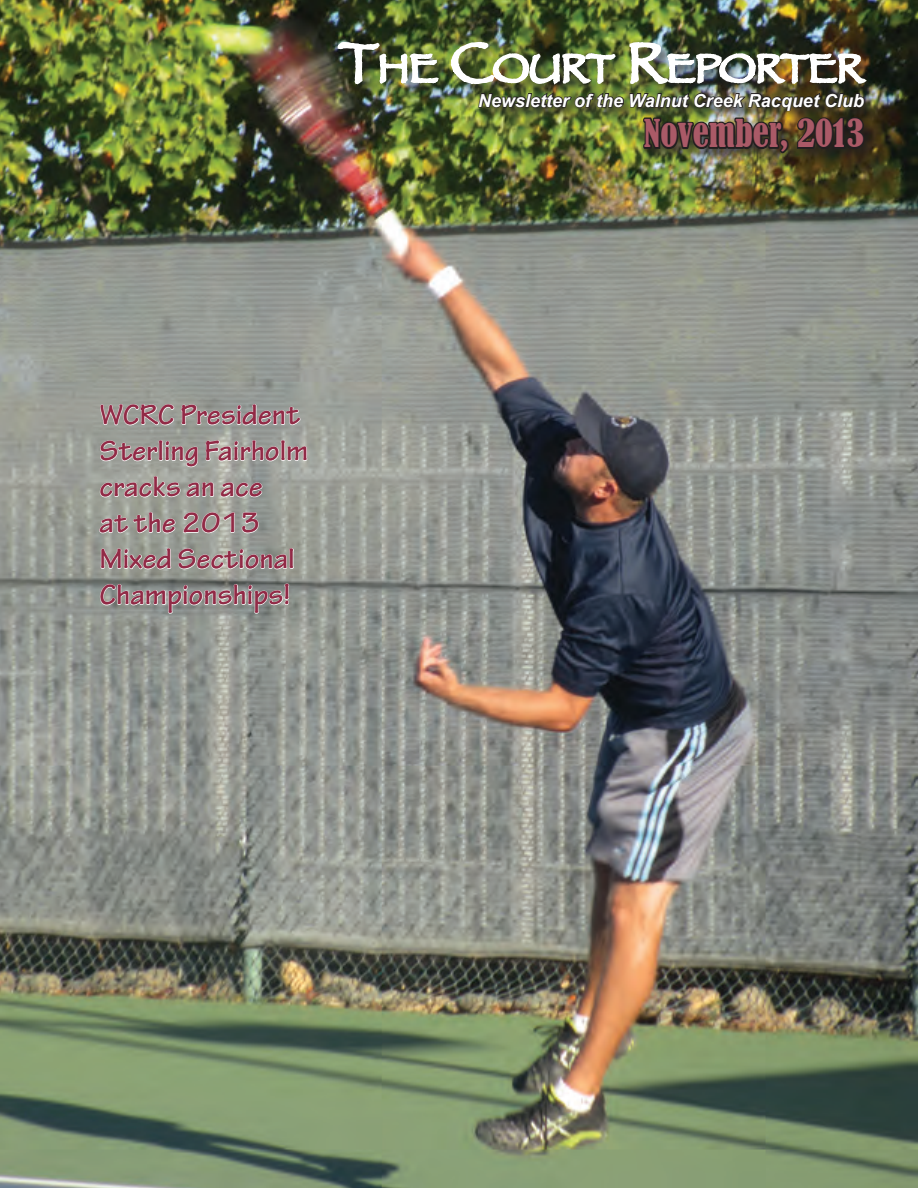
<style>
.page{position:relative;width:918px;height:1188px;background:#fff}
.page>*{position:absolute;margin:0;border:0;box-sizing:border-box;transform-origin:0 0}
.t1{font:condensed 36px "Bernard";color:#aa5a67}
.t2{font:700 30px/36px "Tekton Pro";color:#922a46}
.t3{font:italic 700 18px "Arial";color:#fff}
</style>
<div class="page">
<img style="left:0;top:0;width:918px;height:1188px">
<div style="left:641px;top:115px;width:237px;height:51px;background:#231f20;opacity:.75"></div>
<div style="left:336px;top:39px;width:544px;height:58px;background:#231f20;opacity:.75"></div>
<img style="left:335px;top:0;width:106px;height:115px">
<img style="left:449px;top:0;width:420px;height:264px">
<svg style="left:100px;top:404px;width:75px;height:22px;background:#b3b6b1"></svg>
<svg style="left:181px;top:404px;width:120px;height:22px;background:#afb2af"></svg>
<svg style="left:100px;top:440px;width:98px;height:27px;background:#b1b3ad"></svg>
<svg style="left:205px;top:440px;width:103px;height:22px;background:#babcb7"></svg>
<svg style="left:100px;top:476px;width:114px;height:22px;background:#b5b7b1"></svg>
<svg style="left:220px;top:482px;width:43px;height:16px"></svg>
<svg style="left:99px;top:512px;width:77px;height:22px;background:#b1b4ae"></svg>
<svg style="left:183px;top:512px;width:52px;height:22px"></svg>
<svg style="left:241px;top:512px;width:18px;height:22px"></svg>
<svg style="left:100px;top:548px;width:71px;height:22px;background:#b3b6af"></svg>
<svg style="left:178px;top:548px;width:116px;height:22px;background:#b2b5af"></svg>
<svg style="left:100px;top:583px;width:189px;height:31px;background:#9da19e"></svg>
<p class="t2" style="left:99px;top:397px;width:210px">WCRC President<br>Sterling Fairholm cracks an ace<br>at the 2013<br>Mixed Sectional<br>Championships!</p>
<p class="t3" style="left:478px;top:88px;width:387px">Newsletter of the Walnut Creek Racquet Club</p>
<p class="t1" style="left:644px;top:113px;width:222px">November, 2013</p>
</div>
